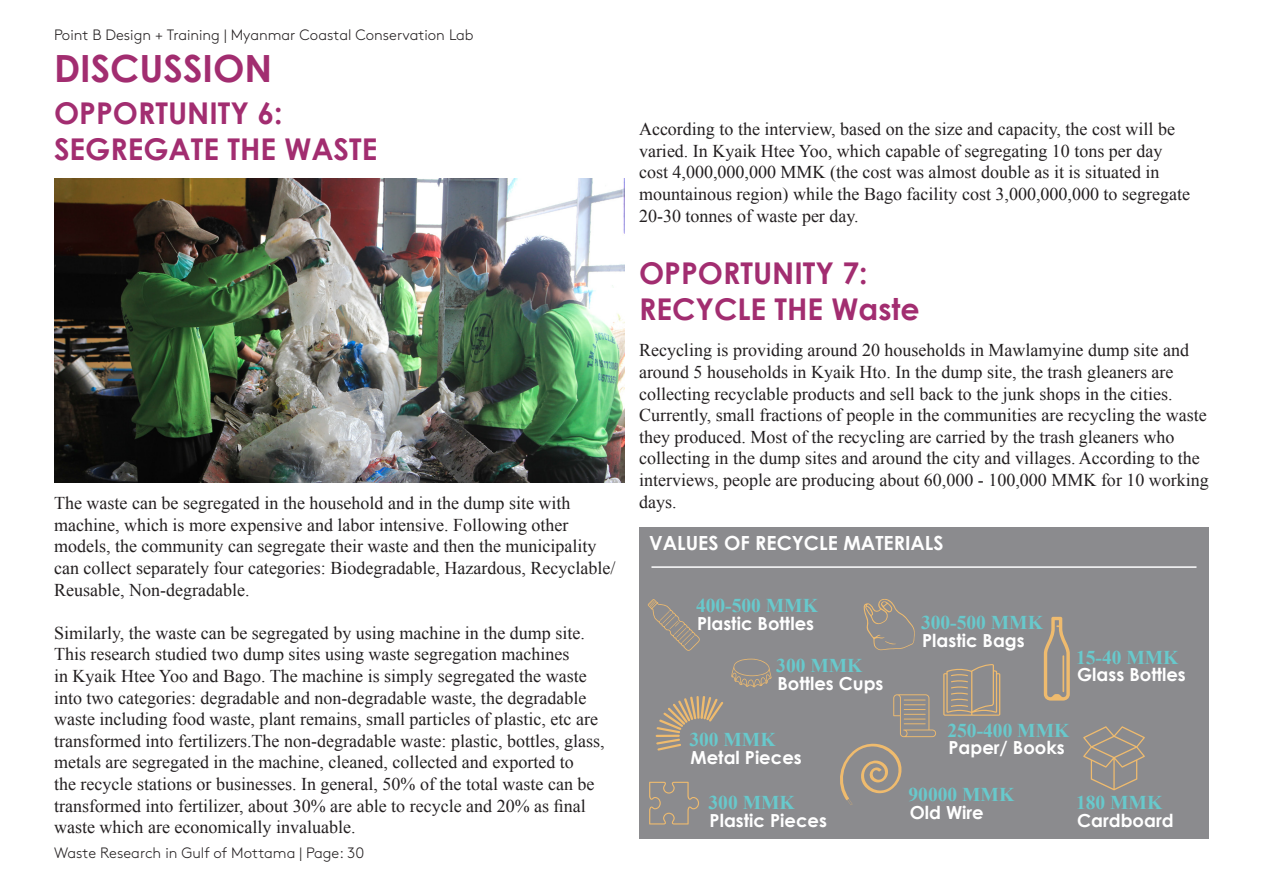
<style>
.page{position:relative;width:1263px;height:893px;background:#fff}
.page>*{position:absolute;margin:0;border:0;box-sizing:border-box;transform-origin:0 0}
.t1{font:700 37.5px "Century Gothic";color:#a22d70}
.t2{font:700 30px "Century Gothic";color:#a22d70}
.t3{font:700 19.5px "Times New Roman";color:#68c9cc}
.t4{font:700 19.5px "Century Gothic";color:#fff}
.t5{font:18px/21.6px "Times New Roman";color:#231f20}
.t6{font:700 18px "Century Gothic";color:#fff}
.t7{font:300 15px "Brown";color:#231f20}
</style>
<div class="page">
<div style="left:639px;top:527px;width:570px;height:312px;background:#8b8b8e"></div>
<svg style="left:649px;top:782px;width:50px;height:42px"></svg>
<svg style="left:731px;top:659px;width:41px;height:28px"></svg>
<svg style="left:864px;top:599px;width:51px;height:51px"></svg>
<svg style="left:840px;top:743px;width:62px;height:62px"></svg>
<svg style="left:1044px;top:617px;width:26px;height:84px"></svg>
<hr style="left:1062px;top:655px;width:2px;height:37px;background:#efbb6e">
<svg style="left:656px;top:696px;width:67px;height:55px"></svg>
<svg style="left:1083px;top:726px;width:62px;height:64px"></svg>
<svg style="left:893px;top:694px;width:43px;height:43px"></svg>
<svg style="left:943px;top:664px;width:57px;height:52px"></svg>
<svg style="left:648px;top:599px;width:52px;height:52px"></svg>
<hr style="left:651px;top:566px;width:545px;height:2px;background:#fff">
<img style="left:54px;top:178px;width:570px;height:305px">
<p class="t7" style="left:54px;top:23px;width:421px">Point B Design + Training | Myanmar Coastal Conservation Lab</p>
<p class="t1" style="left:54px;top:40px;width:220px">DISCUSSION</p>
<p class="t2" style="left:54px;top:90px;width:230px">OPPORTUNITY 6:</p>
<p class="t2" style="left:54px;top:126px;width:325px">SEGREGATE THE WASTE</p>
<p class="t5" style="left:54px;top:492px;width:563px">The waste can be segregated in the household and in the dump site with machine, which is more expensive and labor intensive. Following other models, the community can segregate their waste and then the municipality can collect separately four categories: Biodegradable, Hazardous, Recyclable/ Reusable, Non-degradable.</p>
<p class="t5" style="left:54px;top:622px;width:552px">Similarly, the waste can be segregated by using machine in the dump site.<br>This research studied two dump sites using waste segregation machines<br>in Kyaik Htee Yoo and Bago. The machine is simply segregated the waste into two categories: degradable and non-degradable waste, the degradable waste including food waste, plant remains, small particles of plastic, etc are transformed into fertilizers.The non-degradable waste: plastic, bottles, glass, metals are segregated in the machine, cleaned, collected and exported to<br>the recycle stations or businesses. In general, 50% of the total waste can be transformed into fertilizer, about 30% are able to recycle and 20% as final waste which are economically invaluable.</p>
<p class="t7" style="left:54px;top:842px;width:312px">Waste Research in Gulf of Mottama | Page: 30</p>
<p class="t5" style="left:639px;top:118px;width:552px">According to the interview, based on the size and capacity, the cost will be varied. In Kyaik Htee Yoo, which capable of segregating 10 tons per day cost 4,000,000,000 MMK (the cost was almost double as it is situated in mountainous region) while the Bago facility cost 3,000,000,000 to segregate 20-30 tonnes of waste per day.</p>
<p class="t2" style="left:639px;top:250px;width:230px">OPPORTUNITY 7:</p>
<p class="t2" style="left:639px;top:286px;width:282px">RECYCLE THE Waste</p>
<p class="t5" style="left:639px;top:339px;width:571px">Recycling is providing around 20 households in Mawlamyine dump site and around 5 households in Kyaik Hto. In the dump site, the trash gleaners are collecting recyclable products and sell back to the junk shops in the cities.<br>Currently, small fractions of people in the communities are recycling the waste they produced. Most of the recycling are carried by the trash gleaners who collecting in the dump sites and around the city and villages. According to the interviews, people are producing about 60,000 - 100,000 MMK for 10 working days.</p>
<p class="t4" style="left:649px;top:529px;width:296px">VALUES OF RECYCLE MATERIALS</p>
<p class="t3" style="left:696px;top:592px;width:123px">400-500 MMK</p>
<p class="t6" style="left:697px;top:610px;width:119px">Plastic Bottles</p>
<p class="t3" style="left:776px;top:652px;width:88px">300 MMK</p>
<p class="t6" style="left:777px;top:669px;width:108px">Bottles Cups</p>
<p class="t3" style="left:921px;top:609px;width:123px">300-500 MMK</p>
<p class="t6" style="left:922px;top:626px;width:104px">Plastic Bags</p>
<p class="t3" style="left:1076px;top:644px;width:104px">15-40 MMK</p>
<p class="t6" style="left:1077px;top:660px;width:110px">Glass Bottles</p>
<p class="t3" style="left:689px;top:726px;width:88px">300 MMK</p>
<p class="t6" style="left:690px;top:744px;width:113px">Metal Pieces</p>
<p class="t3" style="left:708px;top:789px;width:88px">300 MMK</p>
<p class="t6" style="left:710px;top:807px;width:119px">Plastic Pieces</p>
<p class="t3" style="left:947px;top:717px;width:123px">250-400 MMK</p>
<p class="t6" style="left:948px;top:734px;width:118px">Paper/ Books</p>
<p class="t3" style="left:908px;top:781px;width:107px">90000 MMK</p>
<p class="t6" style="left:910px;top:798px;width:76px">Old Wire</p>
<p class="t3" style="left:1076px;top:789px;width:88px">180 MMK</p>
<p class="t6" style="left:1077px;top:807px;width:98px">Cardboard</p>
</div>
